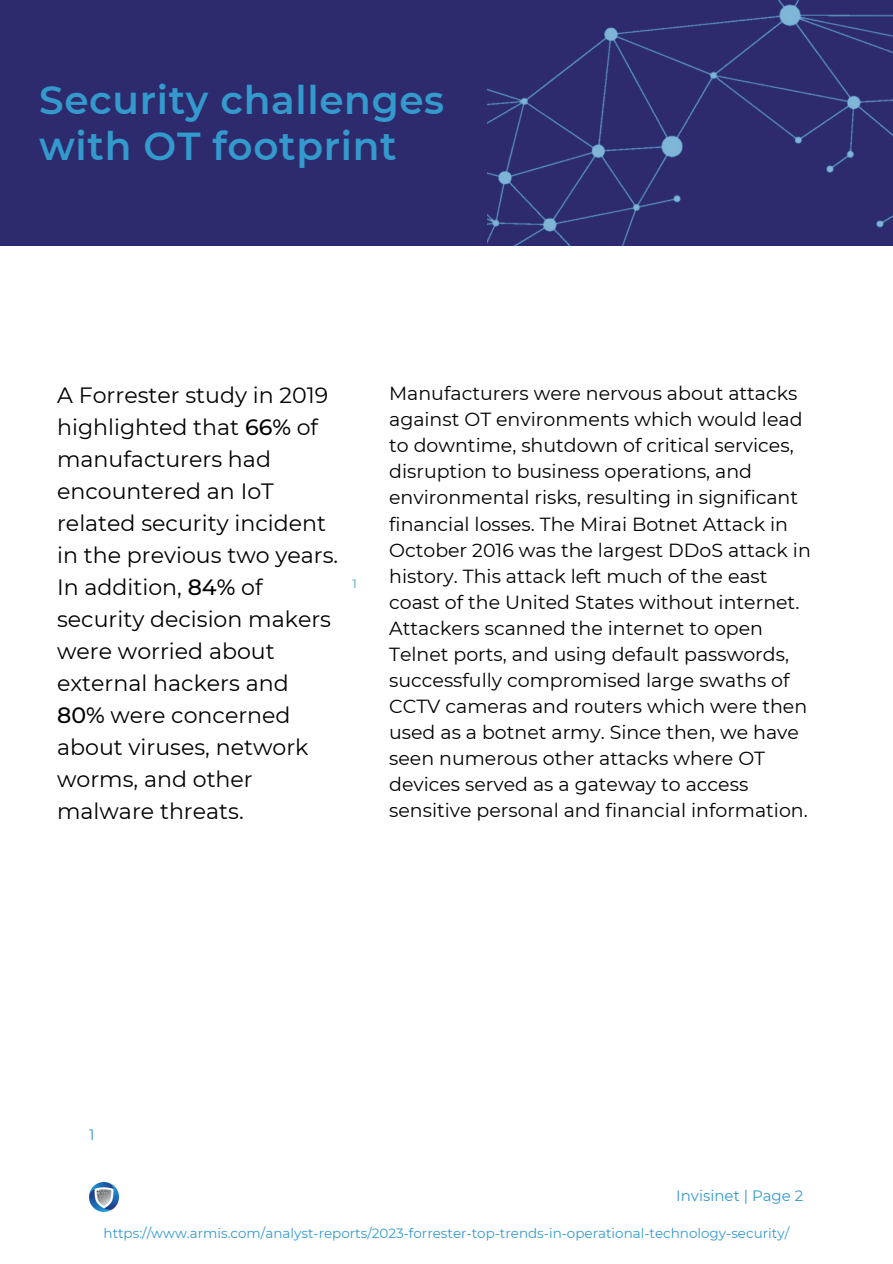
<style>
.page{position:relative;width:893px;height:1264px;background:#fff}
.page>*{position:absolute;margin:0;border:0;box-sizing:border-box;transform-origin:0 0}
.t1{font:600 39px/46px "Montserrat";letter-spacing:.015em;color:#3499cc}
.t2{font:22.05px/32px "Montserrat";color:#000}
.t3{font:18.9px/26.1px "Montserrat";color:#000}
.t4{font:15px "Montserrat";color:#3499cc}
.t5{font:13.5px "Montserrat";color:#3499cc}
.t6{font:12px "Montserrat";color:#3499cc}
.s1{font-weight:500}
</style>
<div class="page">
<img style="left:89px;top:1182px;width:29px;height:29px">
<div style="left:0;top:0;width:892px;height:246px;background:#2d2b6e"></div>
<img style="left:487px;top:0;width:405px;height:245px">
<p class="t1" style="left:39px;top:77px;width:406px">Security challenges with OT footprint</p>
<p class="t2" style="left:57px;top:379px;width:282px">A Forrester study in 2019 highlighted that <span class="s1">66%</span> of manufacturers had encountered an IoT related security incident in the previous two years.<br>In addition, <span class="s1">84%</span> of security decision makers were worried about external hackers and<br><span class="s1">80%</span> were concerned about viruses, network worms, and other malware threats.</p>
<p class="t3" style="left:389px;top:380px;width:423px">Manufacturers were nervous about attacks against OT environments which would lead to downtime, shutdown of critical services, disruption to business operations, and environmental risks, resulting in significant financial losses. The Mirai Botnet Attack in October 2016 was the largest DDoS attack in history. This attack left much of the east coast of the United States without internet.<br>Attackers scanned the internet to open Telnet ports, and using default passwords, successfully compromised large swaths of CCTV cameras and routers which were then used as a botnet army. Since then, we have seen numerous other attacks where OT devices served as a gateway to access sensitive personal and financial information.</p>
<p class="t6" style="left:352px;top:576px;width:6px">1</p>
<p class="t4" style="left:89px;top:1125px;width:7px">1</p>
<p class="t4" style="left:676px;top:1186px;width:129px">Invisinet | Page 2</p>
<p class="t5" style="left:103px;top:1224px;width:687px">https://www.armis.com/analyst-reports/2023-forrester-top-trends-in-operational-technology-security/</p>
</div>
